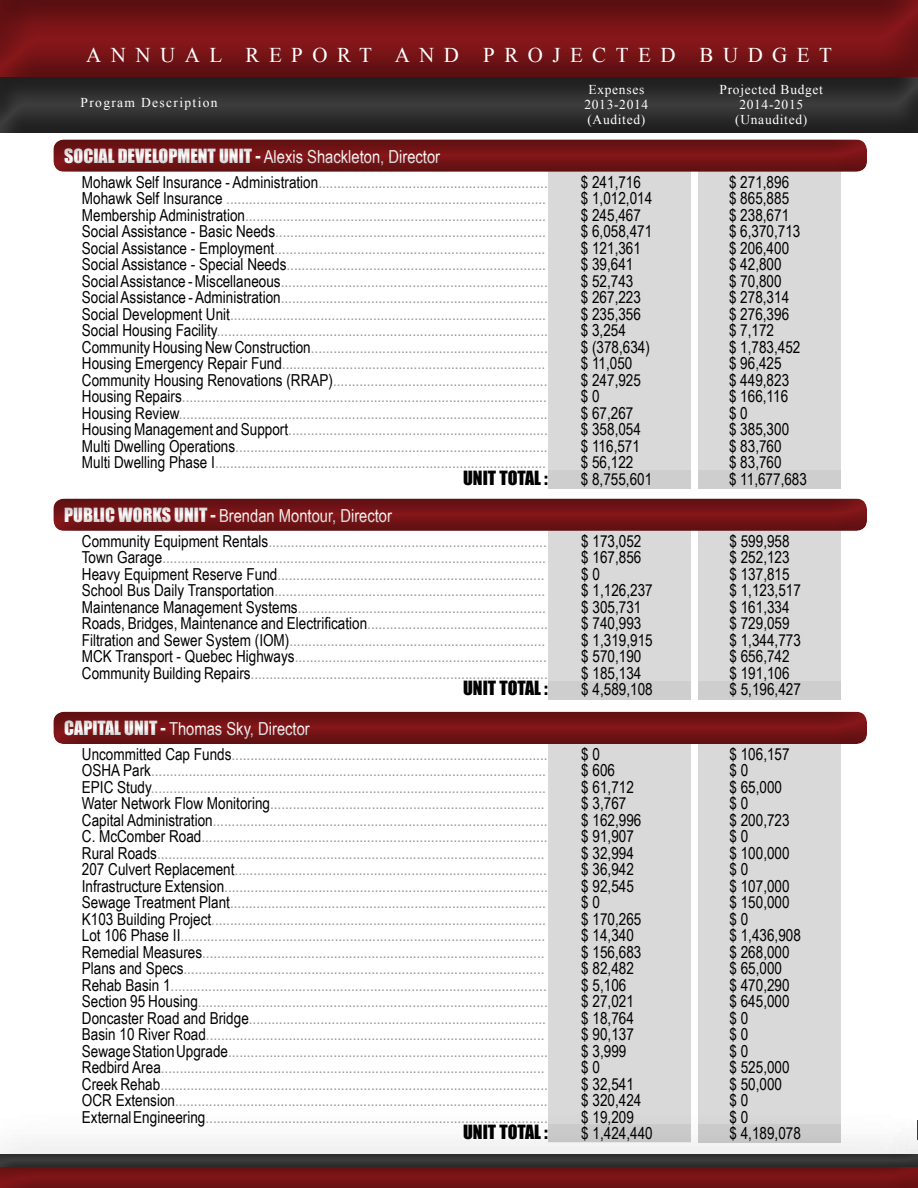
<style>
.page{position:relative;width:918px;height:1188px;background:#fff}
.page>*{position:absolute;margin:0;border:0;box-sizing:border-box;transform-origin:0 0}
.t1{font:21px "Times New Roman";letter-spacing:.45em;color:#fff}
.t2{font:18px "Arial Narrow";color:#fff}
.t3{font:18px "Impact";color:#000}
.t4{font:16.5px/16.5px "Arial Narrow";color:#939598}
.t5{font:16.5px/16.5px "Arial Narrow";color:#000}
.t6{font:13.5px/15px "Times New Roman";letter-spacing:.05em;color:#fff;text-align:center}
.s1{font-family:"Impact"}
.s2{color:#000}
</style>
<div class="page">
<div style="left:0;top:0;width:918px;height:79px;background:#000;opacity:.5"></div>
<div style="left:0;top:1089px;width:918px;height:99px;background:#000;opacity:.5"></div>
<div style="left:0;top:76px;width:918px;height:58px;background:#000;opacity:.5"></div>
<div style="left:854px;top:1056px;width:64px;height:132px;background:#000;opacity:.5"></div>
<div style="left:698px;top:171px;width:142px;height:318px;background:#d9d9d9"></div>
<div style="left:549px;top:171px;width:142px;height:318px;background:#d9d9d9"></div>
<div style="left:549px;top:526px;width:142px;height:174px;background:#d9d9d9"></div>
<div style="left:549px;top:739px;width:142px;height:403px;background:#d9d9d9"></div>
<div style="left:698px;top:526px;width:142px;height:174px;background:#d9d9d9"></div>
<div style="left:698px;top:739px;width:142px;height:404px;background:#d9d9d9"></div>
<div style="left:549px;top:470px;width:142px;height:19px;background:#cecece"></div>
<div style="left:549px;top:682px;width:142px;height:18px;background:#cecece"></div>
<div style="left:549px;top:1125px;width:142px;height:18px;background:#c9c9c9"></div>
<div style="left:698px;top:682px;width:142px;height:18px;background:#cecece"></div>
<div style="left:698px;top:1125px;width:142px;height:18px;background:#c9c9c9"></div>
<div style="left:698px;top:470px;width:142px;height:19px;background:#cecece"></div>
<div style="left:51px;top:137px;width:817px;height:35px;background:#000;opacity:.5"></div>
<div style="left:51px;top:496px;width:817px;height:35px;background:#000;opacity:.5"></div>
<div style="left:51px;top:710px;width:817px;height:34px;background:#000;opacity:.5"></div>
<p class="t1" style="left:86px;top:41px;width:747px">Annua l report a nd projected budget</p>
<p class="t6" style="left:81px;top:94px;width:139px">Program Description</p>
<p class="t6" style="left:720px;top:81px;width:105px">Projected Budget<br>2014-2015 (Unaudited)</p>
<p class="t6" style="left:584px;top:81px;width:65px">Expenses<br>2013-2014 (Audited)</p>
<p class="t2" style="left:64px;top:143px;width:377px"><span class="s1">SOCIAL DEVELOPMENT UNIT -</span> Alexis Shackleton, Director</p>
<p class="t4" style="left:82px;top:173px;width:467px"><span class="s2">Mohawk Self Insurance - Administration</span>.............................................................<br><span class="s2">Mohawk Self Insurance</span> .....................................................................................<br><span class="s2">Membership Administration</span>................................................................................<br><span class="s2">Social Assistance - Basic Needs</span>........................................................................<br><span class="s2">Social Assistance - Employment</span>........................................................................<br><span class="s2">Social Assistance - Special Needs</span>.....................................................................<br><span class="s2">Social Assistance - Miscellaneous</span>.......................................................................<br><span class="s2">Social Assistance - Administration</span>.......................................................................<br><span class="s2">Social Development Unit</span>....................................................................................<br><span class="s2">Social Housing Facility</span>........................................................................................<br><span class="s2">Community Housing New Construction</span>...............................................................<br><span class="s2">Housing Emergency Repair Fund</span>......................................................................<br><span class="s2">Community Housing Renovations (RRAP)</span>.........................................................<br><span class="s2">Housing Repairs</span>.................................................................................................<br><span class="s2">Housing Review</span>..................................................................................................<br><span class="s2">Housing Management and Support</span>.....................................................................<br><span class="s2">Multi Dwelling Operations</span>...................................................................................<br><span class="s2">Multi Dwelling Phase I</span>........................................................................................</p>
<p class="t3" style="left:463px;top:463px;width:86px">UNIT TOTAL :</p>
<p class="t2" style="left:64px;top:502px;width:329px"><span class="s1">PUBLIC WORKS UNIT -</span> Brendan Montour, Director</p>
<p class="t4" style="left:82px;top:532px;width:467px"><span class="s2">Community Equipment Rentals</span>..........................................................................<br><span class="s2">Town Garage</span>......................................................................................................<br><span class="s2">Heavy Equipment Reserve Fund</span>.......................................................................<br><span class="s2">School Bus Daily Transportation</span>........................................................................<br><span class="s2">Maintenance Management Systems</span>..................................................................<br><span class="s2">Roads, Bridges, Maintenance and Electrification</span>................................................<br><span class="s2">Filtration and Sewer System (IOM)</span>....................................................................<br><span class="s2">MCK Transport - Quebec Highways</span>...................................................................<br><span class="s2">Community Building Repairs</span>...............................................................................</p>
<p class="t3" style="left:463px;top:674px;width:86px">UNIT TOTAL :</p>
<p class="t2" style="left:64px;top:715px;width:247px"><span class="s1">CAPITAL UNIT -</span> Thomas Sky, Director</p>
<p class="t4" style="left:82px;top:745px;width:467px"><span class="s2">Uncommitted Cap Funds</span>....................................................................................<br><span class="s2">OSHA Park</span>.........................................................................................................<br><span class="s2">EPIC Study</span>.........................................................................................................<br><span class="s2">Water Network Flow Monitoring</span>.........................................................................<br><span class="s2">Capital Administration</span>.........................................................................................<br><span class="s2">C. McComber Road</span>............................................................................................<br><span class="s2">Rural Roads</span>.......................................................................................................<br><span class="s2">207 Culvert Replacement</span>...................................................................................<br><span class="s2">Infrastructure Extension</span>......................................................................................<br><span class="s2">Sewage Treatment Plant</span>....................................................................................<br><span class="s2">K103 Building Project</span>.........................................................................................<br><span class="s2">Lot 106 Phase II</span>.................................................................................................<br><span class="s2">Remedial Measures</span>...........................................................................................<br><span class="s2">Plans and Specs</span>................................................................................................<br><span class="s2">Rehab Basin 1</span>....................................................................................................<br><span class="s2">Section 95 Housing</span>.............................................................................................<br><span class="s2">Doncaster Road and Bridge</span>...............................................................................<br><span class="s2">Basin 10 River Road</span>..........................................................................................<br><span class="s2">Sewage Station Upgrade</span>.....................................................................................<br><span class="s2">Redbird Area</span>......................................................................................................<br><span class="s2">Creek Rehab</span>.......................................................................................................<br><span class="s2">OCR Extension</span>...................................................................................................<br><span class="s2">External Engineering</span>...........................................................................................</p>
<p class="t3" style="left:463px;top:1118px;width:86px">UNIT TOTAL :</p>
<p class="t5" style="left:581px;top:173px;width:73px">$ 241,716 $ 1,012,014 $ 245,467 $ 6,058,471 $ 121,361 $ 39,641<br>$ 52,743<br>$ 267,223 $ 235,356 $ 3,254<br>$ (378,634) $ 11,050<br>$ 247,925 $ 0<br>$ 67,267<br>$ 358,054 $ 116,571<br>$ 56,122<br>$ 8,755,601</p>
<p class="t5" style="left:729px;top:173px;width:80px">$ 271,896<br>$ 865,885<br>$ 238,671<br>$ 6,370,713 $ 206,400<br>$ 42,800<br>$ 70,800<br>$ 278,314<br>$ 276,396<br>$ 7,172<br>$ 1,783,452 $ 96,425<br>$ 449,823<br>$ 166,116<br>$ 0<br>$ 385,300<br>$ 83,760<br>$ 83,760<br>$ 11,677,683</p>
<p class="t5" style="left:581px;top:532px;width:73px">$ 173,052 $ 167,856 $ 0<br>$ 1,126,237 $ 305,731 $ 740,993 $ 1,319,915 $ 570,190 $ 185,134 $ 4,589,108</p>
<p class="t5" style="left:581px;top:745px;width:73px">$ 0<br>$ 606<br>$ 61,712<br>$ 3,767<br>$ 162,996 $ 91,907<br>$ 32,994<br>$ 36,942<br>$ 92,545<br>$ 0<br>$ 170,265 $ 14,340<br>$ 156,683 $ 82,482<br>$ 5,106<br>$ 27,021<br>$ 18,764<br>$ 90,137<br>$ 3,999<br>$ 0<br>$ 32,541<br>$ 320,424 $ 19,209<br>$ 1,424,440</p>
<p class="t5" style="left:729px;top:532px;width:73px">$ 599,958 $ 252,123 $ 137,815 $ 1,123,517 $ 161,334 $ 729,059 $ 1,344,773 $ 656,742 $ 191,106 $ 5,196,427</p>
<p class="t5" style="left:729px;top:745px;width:73px">$ 106,157 $ 0<br>$ 65,000<br>$ 0<br>$ 200,723 $ 0<br>$ 100,000 $ 0<br>$ 107,000 $ 150,000 $ 0<br>$ 1,436,908 $ 268,000 $ 65,000<br>$ 470,290 $ 645,000 $ 0<br>$ 0<br>$ 0<br>$ 525,000 $ 50,000<br>$ 0<br>$ 0<br>$ 4,189,078</p>
</div>
